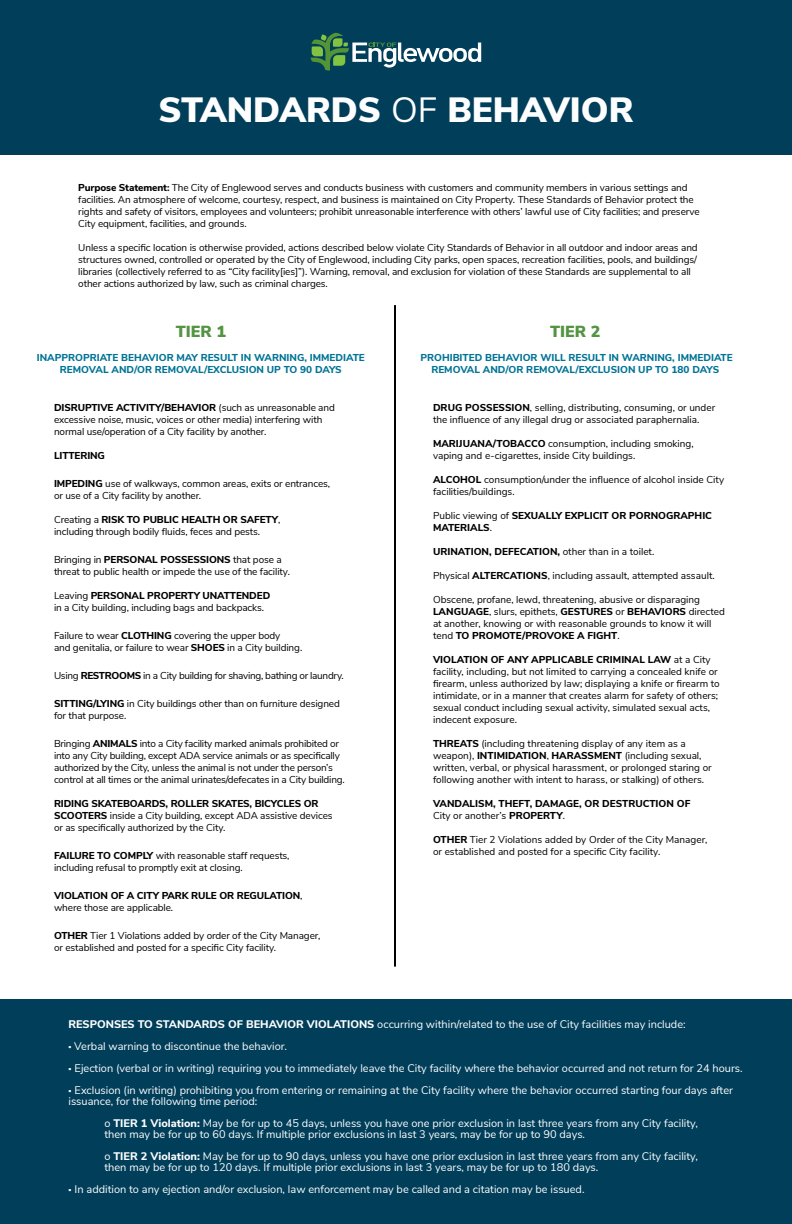
<style>
.page{position:relative;width:792px;height:1224px;background:#fff}
.page>*{position:absolute;margin:0;border:0;box-sizing:border-box;transform-origin:0 0}
.t1{font:900 35px "Nunito Sans";color:#fefefe}
.t2{font:900 16px "Nunito Sans";color:#539442}
.t3{font:11px/11px "Nunito Sans";color:#fefefe}
.t4{font:10px/12px "Nunito Sans";letter-spacing:-.01em;color:#000}
.t5{font:800 10px/12px "Nunito Sans";color:#000}
.t6{font:800 10px "Nunito Sans";color:#007397}
.t7{font:10px "Nunito Sans";letter-spacing:-.03em;color:#000}
.s1{font-weight:400}
.s2{font-weight:800}
.s3{font-weight:700}
.s4{font-weight:900}
</style>
<div class="page">
<div style="left:0;top:999px;width:792px;height:225px;background:#013e5a"></div>
<div style="left:0;top:0;width:792px;height:155px;background:#013e5a"></div>
<hr style="left:394px;top:305px;width:2px;height:662px;background:#000">
<svg style="left:311px;top:32px;width:170px;height:39px"></svg>
<h1 class="t1" style="left:158px;top:84px;width:477px">STANDARDS <span class="s1">OF</span> BEHAVIOR</h1>
<p class="t4" style="left:78px;top:181px;width:623px"><span class="s2">Purpose Statement</span><span class="s3">:</span> The City of Englewood serves and conducts business with customers and community members in various settings and facilities. An atmosphere of welcome, courtesy, respect, and business is maintained on City Property. These Standards of Behavior protect the rights and safety of visitors, employees and volunteers; prohibit unreasonable interference with others’ lawful use of City facilities; and preserve City equipment, facilities, and grounds.</p>
<p class="t4" style="left:78px;top:241px;width:621px">Unless a specific location is otherwise provided, actions described below violate City Standards of Behavior in all outdoor and indoor areas and structures owned, controlled or operated by the City of Englewood, including City parks, open spaces, recreation facilities, pools, and buildings/ libraries (collectively referred to as “City facility[ies]”). Warning, removal, and exclusion for violation of these Standards are supplemental to all other actions authorized by law, such as criminal charges.</p>
<h2 class="t2" style="left:176px;top:320px;width:52px">TIER 1</h2>
<p class="t6" style="left:37px;top:350px;width:330px">INAPPROPRIATE BEHAVIOR MAY RESULT IN WARNING, IMMEDIATE</p>
<p class="t6" style="left:60px;top:362px;width:283px">REMOVAL AND/OR REMOVAL/EXCLUSION UP TO 90 DAYS</p>
<p class="t4" style="left:54px;top:401px;width:282px"><span class="s2">DISRUPTIVE ACTIVITY/BEHAVIOR</span> (such as unreasonable and excessive noise, music, voices or other media) interfering with normal use/operation of a City facility by another.</p>
<p class="t5" style="left:54px;top:449px;width:53px">LITTERING</p>
<p class="t4" style="left:54px;top:477px;width:278px"><span class="s2">IMPEDING</span> use of walkways, common areas, exits or entrances, or use of a City facility by another.</p>
<p class="t4" style="left:54px;top:513px;width:228px">Creating a <span class="s2">RISK TO PUBLIC HEALTH OR SAFETY</span>, including through bodily fluids, feces and pests.</p>
<p class="t4" style="left:54px;top:553px;width:237px">Bringing in <span class="s2">PERSONAL POSSESSIONS</span> that pose a threat to public health or impede the use of the facility.</p>
<p class="t4" style="left:54px;top:589px;width:218px">Leaving <span class="s2">PERSONAL PROPERTY UNATTENDED </span>in a City building, including bags and backpacks.</p>
<p class="t4" style="left:54px;top:629px;width:250px">Failure to wear <span class="s2">CLOTHING</span> covering the upper body<br>and genitalia, or failure to wear <span class="s2">SHOES</span> in a City building.</p>
<h2 class="t2" style="left:550px;top:320px;width:52px">TIER 2</h2>
<p class="t6" style="left:421px;top:350px;width:314px">PROHIBITED BEHAVIOR WILL RESULT IN WARNING, IMMEDIATE</p>
<p class="t6" style="left:431px;top:362px;width:289px">REMOVAL AND/OR REMOVAL/EXCLUSION UP TO 180 DAYS</p>
<p class="t4" style="left:433px;top:401px;width:284px"><span class="s2">DRUG POSSESSION</span>, selling, distributing, consuming, or under the influence of any illegal drug or associated paraphernalia.</p>
<p class="t4" style="left:433px;top:437px;width:262px"><span class="s2">MARIJUANA/TOBACCO</span> consumption, including smoking, vaping and e-cigarettes, inside City buildings.</p>
<p class="t4" style="left:433px;top:473px;width:293px"><span class="s2">ALCOHOL</span> consumption/under the influence of alcohol inside City facilities/buildings.</p>
<p class="t5" style="left:433px;top:509px;width:281px"><span class="s1">Public viewing of</span> SEXUALLY EXPLICIT OR PORNOGRAPHIC<br>MATERIALS<span class="s1">.</span></p>
<p class="t5" style="left:433px;top:545px;width:223px">URINATION, DEFECATION, <span class="s1">other than in a toilet.</span></p>
<p class="t4" style="left:433px;top:569px;width:283px">Physical <span class="s2">ALTERCATIONS</span>, including assault, attempted assault.</p>
<p class="t4" style="left:433px;top:593px;width:293px">Obscene, profane, lewd, threatening, abusive or disparaging <span class="s2">LANGUAGE</span>, slurs, epithets, <span class="s2">GESTURES</span> or <span class="s2">BEHAVIORS</span> directed at another, knowing or with reasonable grounds to know it will tend <span class="s2">TO PROMOTE/PROVOKE A FIGHT</span>.</p>
<p class="t4" style="left:433px;top:653px;width:288px"><span class="s2">VIOLATION OF ANY APPLICABLE CRIMINAL LAW</span> at a City facility, including, but not limited to carrying a concealed knife or firearm, unless authorized by law; displaying a knife or firearm to intimidate, or in a manner that creates alarm for safety of others; sexual conduct including sexual activity, simulated sexual acts, indecent exposure.</p>
<p class="t4" style="left:433px;top:737px;width:280px"><span class="s2">THREATS</span> (including threatening display of any item as a weapon), <span class="s2">INTIMIDATION</span>, <span class="s2">HARASSMENT</span> (including sexual, written, verbal, or physical harassment, or prolonged staring or following another with intent to harass, or stalking) of others.</p>
<p class="t5" style="left:433px;top:797px;width:259px">VANDALISM, THEFT, DAMAGE, OR DESTRUCTION OF<br><span class="s1">City or another’s</span> PROPERTY<span class="s1">.</span></p>
<p class="t4" style="left:433px;top:833px;width:276px"><span class="s2">OTHER</span> Tier 2 Violations added by Order of the City Manager, or established and posted for a specific City facility.</p>
<p class="t7" style="left:54px;top:668px;width:291px">Using <span class="s2">RESTROOMS</span> in a City building for shaving, bathing or laundry.</p>
<p class="t4" style="left:54px;top:697px;width:287px"><span class="s2">SITTING/LYING</span> in City buildings other than on furniture designed for that purpose.</p>
<p class="t4" style="left:54px;top:737px;width:292px">Bringing <span class="s2">ANIMALS</span> into a City facility marked animals prohibited or into any City building, except ADA service animals or as specifically authorized by the City, unless the animal is not under the person’s control at all times or the animal urinates/defecates in a City building.</p>
<p class="t4" style="left:54px;top:797px;width:280px"><span class="s2">RIDING SKATEBOARDS, ROLLER SKATES, BICYCLES OR<br>SCOOTERS</span> inside a City building, except ADA assistive devices or as specifically authorized by the City.</p>
<p class="t4" style="left:54px;top:849px;width:237px"><span class="s2">FAILURE TO COMPLY</span> with reasonable staff requests, including refusal to promptly exit at closing.</p>
<p class="t5" style="left:54px;top:889px;width:250px">VIOLATION OF A CITY PARK RULE OR REGULATION<span class="s1">, where those are applicable.</span></p>
<p class="t4" style="left:54px;top:929px;width:268px"><span class="s2">OTHER</span> Tier 1 Violations added by order of the City Manager, or established and posted for a specific City facility.</p>
<p class="t3" style="left:68px;top:1018px;width:619px"><span class="s2">RESPONSES TO STANDARDS OF BEHAVIOR VIOLATIONS</span> occurring within/related to the use of City facilities may include:</p>
<p class="t3" style="left:68px;top:1040px;width:220px"><span class="s4">·</span> Verbal warning to discontinue the behavior.</p>
<p class="t3" style="left:68px;top:1062px;width:676px"><span class="s4">·</span> Ejection (verbal or in writing) requiring you to immediately leave the City facility where the behavior occurred and not return for 24 hours.</p>
<p class="t3" style="left:68px;top:1084px;width:666px"><span class="s4">·</span> Exclusion (in writing) prohibiting you from entering or remaining at the City facility where the behavior occurred starting four days after issuance, for the following time period:</p>
<p class="t3" style="left:104px;top:1117px;width:595px">o <span class="s2">TIER 1 Violation:</span> May be for up to 45 days, unless you have one prior exclusion in last three years from any City facility, then may be for up to 60 days. If multiple prior exclusions in last 3 years, may be for up to 90 days.</p>
<p class="t3" style="left:104px;top:1150px;width:595px">o <span class="s2">TIER 2 Violation:</span> May be for up to 90 days, unless you have one prior exclusion in last three years from any City facility, then may be for up to 120 days. If multiple prior exclusions in last 3 years, may be for up to 180 days.</p>
<p class="t3" style="left:68px;top:1183px;width:518px"><span class="s4">·</span> In addition to any ejection and/or exclusion, law enforcement may be called and a citation may be issued.</p>
</div>
